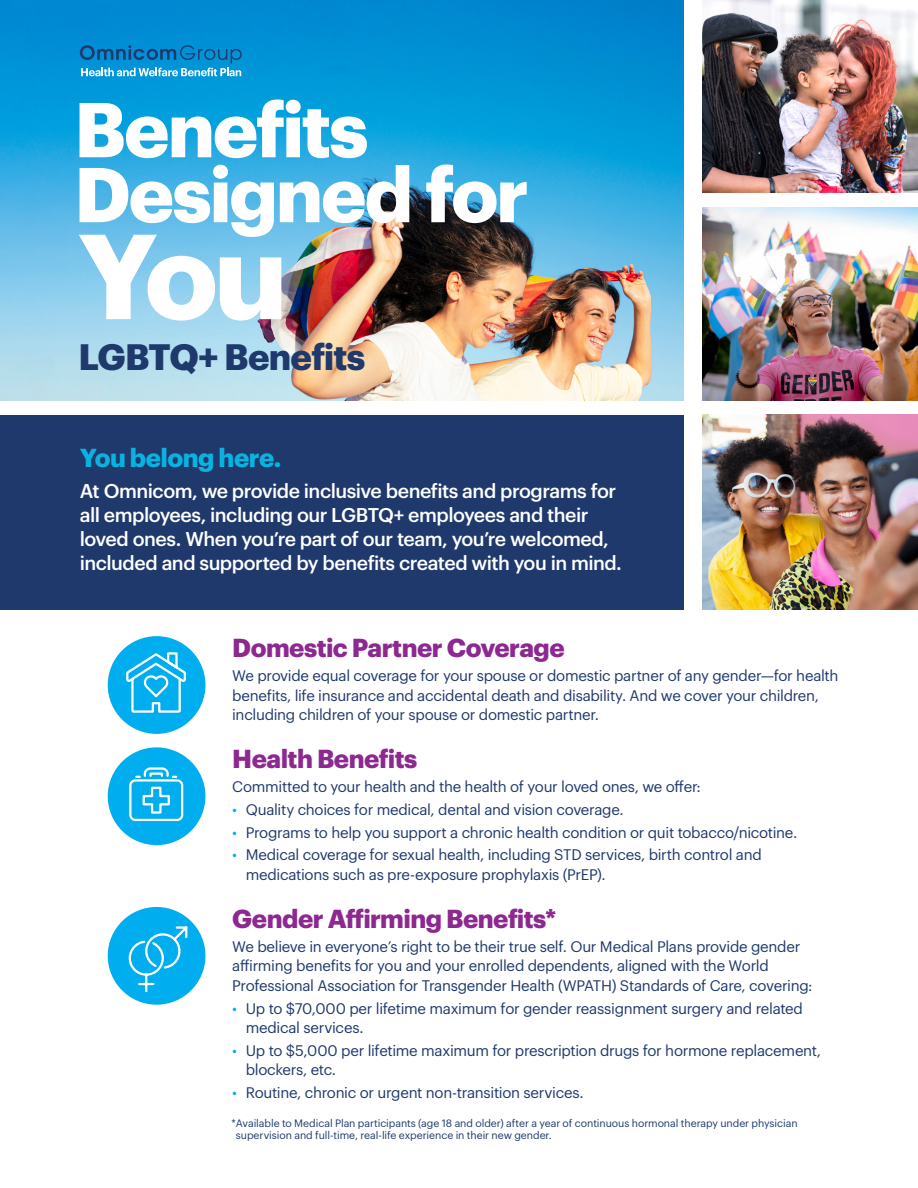
<style>
.page{position:relative;width:918px;height:1188px;background:#fff}
.page>*{position:absolute;margin:0;border:0;box-sizing:border-box;transform-origin:0 0}
.t1{font:700 118.05px "Graphik";color:#fff}
.t2{font:700 75.9px/64.9px "Graphik";letter-spacing:-.03em;color:#fff}
.t3{font:700 36px "Graphik";letter-spacing:-.025em;color:#1f396c}
.t4{font:700 25.5px "Graphik";letter-spacing:-.02em;color:#8d2890}
.t5{font:700 25.5px "Graphik";letter-spacing:-.02em;color:#09b3e0}
.t6{font:500 19.5px/24px "Graphik";letter-spacing:-.025em;color:#fff}
.t7{font:15px/19.5px "Graphik";letter-spacing:-.02em;color:#1f396c}
.t8{font:10.5px/12px "Graphik";letter-spacing:-.005em;color:#1f396c}
.s1{color:#09b3e0}
</style>
<div class="page">
<img style="left:702px;top:415px;width:216px;height:194px">
<img style="left:702px;top:207px;width:216px;height:193px">
<img style="left:0;top:0;width:684px;height:400px">
<div style="left:0;top:415px;width:684px;height:194px;background:#1f396c"></div>
<div style="left:108px;top:636px;width:97px;height:98px;background:#00aeef;border-radius:50%"></div>
<svg style="left:126px;top:652px;width:60px;height:61px"></svg>
<div style="left:108px;top:747px;width:97px;height:98px;background:#00aeef;border-radius:50%"></div>
<svg style="left:129px;top:767px;width:55px;height:55px"></svg>
<div style="left:108px;top:907px;width:97px;height:98px;background:#00aeef;border-radius:50%"></div>
<svg style="left:128px;top:926px;width:61px;height:67px"></svg>
<img style="left:702px;top:0;width:216px;height:192px">
<svg style="left:80px;top:45px;width:162px;height:31px;background:#2291cb"></svg>
<h2 class="t2" style="left:74px;top:90px;width:456px">Benefits<br>Designed for</h2>
<h1 class="t1" style="left:78px;top:185px;width:211px">You</h1>
<h3 class="t3" style="left:78px;top:329px;width:289px">LGBTQ+ Benefits</h3>
<h3 class="t5" style="left:80px;top:438px;width:203px">You belong here.</h3>
<h3 class="t6" style="left:80px;top:477px;width:544px">At Omnicom, we provide inclusive benefits and programs for all employees, including our LGBTQ+ employees and their loved ones. When you’re part of our team, you’re welcomed, included and supported by benefits created with you in mind.</h3>
<h3 class="t4" style="left:232px;top:628px;width:334px">Domestic Partner Coverage</h3>
<p class="t7" style="left:232px;top:665px;width:608px">We provide equal coverage for your spouse or domestic partner of any gender—for health benefits, life insurance and accidental death and disability. And we cover your children, including children of your spouse or domestic partner.</p>
<h3 class="t4" style="left:232px;top:739px;width:187px">Health Benefits</h3>
<p class="t7" style="left:232px;top:776px;width:470px">Committed to your health and the health of your loved ones, we offer:</p>
<p class="t7" style="left:232px;top:799px;width:393px"><span class="s1">•</span> Quality choices for medical, dental and vision coverage.</p>
<p class="t7" style="left:232px;top:821px;width:567px"><span class="s1">•</span> Programs to help you support a chronic health condition or quit tobacco/nicotine.</p>
<p class="t7" style="left:246px;top:844px;width:518px;text-indent:-14px"><span class="s1">•</span> Medical coverage for sexual health, including STD services, birth control and medications such as pre-exposure prophylaxis (PrEP).</p>
<h3 class="t4" style="left:232px;top:899px;width:326px">Gender Affirming Benefits*</h3>
<p class="t7" style="left:232px;top:935px;width:582px">We believe in everyone’s right to be their true self. Our Medical Plans provide gender affirming benefits for you and your enrolled dependents, aligned with the World<br>Professional Association for Transgender Health (WPATH) Standards of Care, covering:</p>
<p class="t7" style="left:246px;top:997px;width:559px;text-indent:-14px"><span class="s1">•</span> Up to $70,000 per lifetime maximum for gender reassignment surgery and related medical services.</p>
<p class="t7" style="left:246px;top:1039px;width:577px;text-indent:-14px"><span class="s1">•</span> Up to $5,000 per lifetime maximum for prescription drugs for hormone replacement, blockers, etc.</p>
<p class="t7" style="left:232px;top:1082px;width:353px"><span class="s1">•</span> Routine, chronic or urgent non-transition services.</p>
<p class="t8" style="left:236px;top:1116px;width:563px;text-indent:-5px">*Available to Medical Plan participants (age 18 and older) after a year of continuous hormonal therapy under physician supervision and full-time, real-life experience in their new gender.</p>
</div>
